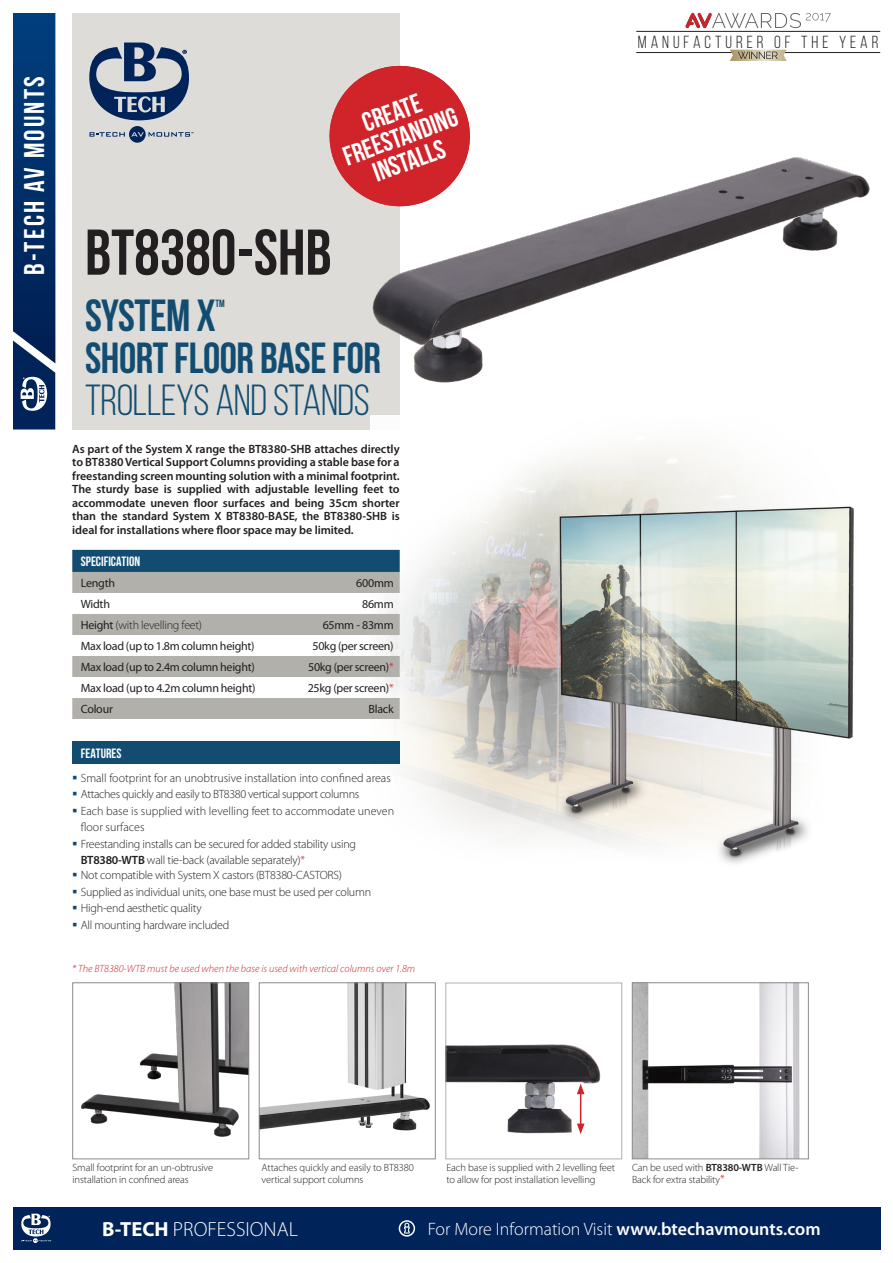
<style>
.page{position:relative;width:893px;height:1263px;background:#fff}
.page>*{position:absolute;margin:0;border:0;box-sizing:border-box;transform-origin:0 0}
.t1{font:700 64.5px "Bebas Neue";color:#231f20}
.t2{font:700 45px "Bebas Neue";letter-spacing:-.01em;color:#124d71}
.t3{font:700 43.5px "Bebas Neue";letter-spacing:-.01em;color:#124d71}
.t4{font:43.5px "Bebas Neue";letter-spacing:-.01em;color:#124d71}
.t5{font:700 28.5px "Bebas Neue";letter-spacing:.08em;color:#fff}
.t6{font:27px/25.3px "Bebas Neue";color:#fff;text-align:center}
.t7{font:300 20.55px "Myriad Pro";color:#fff}
.t8{font:300 18px "Myriad Pro";color:#fff}
.t9{font:17.55px "Bebas Neue";letter-spacing:.225em;color:#231f20}
.t10{font:700 13.5px "Bebas Neue";color:#fff}
.t11{font:600 12px/13.5px "Myriad Pro";letter-spacing:-.005em;color:#231f20;text-align:justify}
.t12{font:300 12px/16.5px "Myriad Pro";letter-spacing:-.02em;color:#231f20}
.t13{font:12px "Myriad Pro";letter-spacing:-.02em;color:#231f20}
.t14{font:300 12px/16.5px "Myriad Pro";color:#231f20}
.t15{font:300 10.5px/12px "Myriad Pro";letter-spacing:-.01em;color:#231f20}
.t16{font:italic 300 10.5px "Myriad Pro";color:#d1232a}
.t17{font:700 10.5px "Bebas Neue";color:#124d71}
.s1{font-weight:400}
.s2{font-weight:300;color:#d1232a}
.s3{font-weight:600}
.s4{color:#d1232a}
.s5{font-size:12px;color:#d1232a}
.s6{font-weight:700}
</style>
<div class="page">
<div style="left:72px;top:6px;width:328px;height:423px;background:#dddcd9"></div>
<svg style="left:89px;top:43px;width:100px;height:77px"></svg>
<svg style="left:90px;top:126px;width:103px;height:17px"></svg>
<svg style="left:13px;top:13px;width:42px;height:416px;background:#0c376d"></svg>
<div style="left:0;top:0;width:893px;height:13px;background:#fff"></div>
<div style="left:13px;top:1208px;width:867px;height:42px;background:#002359"></div>
<svg style="left:21px;top:1214px;width:31px;height:29px"></svg>
<svg style="left:399px;top:1220px;width:16px;height:16px"></svg>
<img style="left:371px;top:415px;width:483px;height:449px">
<img style="left:372px;top:157px;width:498px;height:226px">
<div style="left:72px;top:742px;width:328px;height:22px;background:#124d71"></div>
<div style="left:72px;top:550px;width:328px;height:22px;background:#124d71"></div>
<svg style="left:72px;top:572px;width:328px;height:147px;fill:#b1b0aa"></svg>
<svg style="left:329px;top:65px;width:150px;height:150px"></svg>
<img style="left:634px;top:984px;width:166px;height:173px">
<div style="left:632px;top:982px;width:176px;height:177px;border:1px solid #8b8b87"></div>
<img style="left:81px;top:984px;width:166px;height:153px">
<div style="left:72px;top:982px;width:177px;height:177px;border:1px solid #8b8b87"></div>
<img style="left:447px;top:1044px;width:154px;height:90px">
<div style="left:445px;top:982px;width:177px;height:177px;border:1px solid #b1b0aa"></div>
<hr style="left:580px;top:1092px;width:1px;height:34px;background:#d1232a">
<svg style="left:577px;top:1084px;width:7px;height:10px"></svg>
<svg style="left:577px;top:1123px;width:7px;height:11px"></svg>
<hr style="left:636px;top:31px;width:244px;height:1px;background:#231f20">
<hr style="left:636px;top:52px;width:244px;height:1px;background:#231f20">
<svg style="left:730px;top:50px;width:57px;height:11px"></svg>
<img style="left:685px;top:13px;width:27px;height:15px">
<svg style="left:712px;top:13px;width:119px;height:15px"></svg>
<img style="left:261px;top:984px;width:169px;height:147px">
<div style="left:259px;top:982px;width:176px;height:177px;border:1px solid #8b8b87"></div>
<h3 class="t5" style="left:19px;top:275px;width:200px;rotate:-90deg">B-TECH AV MOUNTS</h3>
<p class="t6" style="left:331px;top:121px;width:121px;rotate:-20deg">create freestanding</p>
<p class="t6" style="left:370px;top:161px;width:76px;rotate:-20deg">installs</p>
<p class="t1" style="left:85px;top:217px;width:248px">BT8380-SHB</p>
<p class="t2" style="left:85px;top:291px;width:132px">SYSTEM X</p>
<p class="t17" style="left:216px;top:297px;width:11px">TM</p>
<p class="t3" style="left:85px;top:334px;width:297px">SHORT FLOOR BASE FOR</p>
<p class="t4" style="left:85px;top:376px;width:286px">TROLLEYS AND STANDS</p>
<p class="t11" style="left:72px;top:442px;width:329px">As part of the System X range the BT8380-SHB attaches directly to BT8380 Vertical Support Columns providing a stable base for a freestanding screen mounting solution with a minimal footprint.<br>The sturdy base is supplied with adjustable levelling feet to accommodate uneven floor surfaces and being 35cm shorter than the standard System X BT8380-BASE, the BT8380-SHB is ideal for installations where floor space may be limited.</p>
<p class="t10" style="left:81px;top:554px;width:61px">SPECIFICATION</p>
<p class="t13" style="left:81px;top:575px;width:36px">Length</p>
<p class="t13" style="left:356px;top:575px;width:39px">600mm</p>
<p class="t13" style="left:81px;top:596px;width:31px">Width</p>
<p class="t13" style="left:362px;top:596px;width:33px">86mm</p>
<p class="t12" style="left:81px;top:617px;width:123px"><span class="s1">Height</span> (with levelling feet)</p>
<p class="t13" style="left:323px;top:617px;width:73px">65mm - 83mm</p>
<p class="t13" style="left:81px;top:638px;width:175px">Max load (up to 1.8m column height)</p>
<p class="t13" style="left:312px;top:638px;width:83px">50kg (per screen)</p>
<p class="t13" style="left:81px;top:659px;width:176px">Max load (up to 2.4m column height)</p>
<p class="t13" style="left:308px;top:659px;width:87px">50kg (per screen)<span class="s2">*</span></p>
<p class="t13" style="left:81px;top:680px;width:176px">Max load (up to 4.2m column height)</p>
<p class="t13" style="left:308px;top:680px;width:87px">25kg (per screen)<span class="s2">*</span></p>
<p class="t13" style="left:81px;top:701px;width:34px">Colour</p>
<p class="t13" style="left:369px;top:701px;width:27px">Black</p>
<p class="t10" style="left:81px;top:746px;width:42px">FEATURES</p>
<p class="t14" style="left:81px;top:769px;width:312px">Small footprint for an unobtrusive installation into confined areas</p>
<p class="t12" style="left:81px;top:786px;width:280px">Attaches quickly and easily to BT8380 vertical support columns</p>
<p class="t14" style="left:81px;top:802px;width:315px">Each base is supplied with levelling feet to accommodate uneven floor surfaces</p>
<p class="t12" style="left:81px;top:835px;width:277px">Freestanding installs can be secured for added stability using<br><span class="s3">BT8380-WTB</span> wall tie-back (available separately)<span class="s4">*</span></p>
<p class="t12" style="left:81px;top:867px;width:263px">Not compatible with System X castors (BT8380-CASTORS)</p>
<p class="t12" style="left:81px;top:883px;width:292px">Supplied as individual units, one base must be used per column</p>
<p class="t12" style="left:81px;top:900px;width:122px">High-end aesthetic quality</p>
<p class="t12" style="left:81px;top:916px;width:150px">All mounting hardware included</p>
<p class="t16" style="left:72px;top:962px;width:344px">* The BT8380-WTB must be used when the base is used with vertical columns over 1.8m</p>
<p class="t9" style="left:638px;top:32px;width:242px">MANUFACTURER OF THE YEAR</p>
<p class="t15" style="left:72px;top:1161px;width:142px">Small footprint for an un-obtrusive</p>
<p class="t15" style="left:72px;top:1173px;width:118px">installation in confined areas</p>
<p class="t15" style="left:446px;top:1161px;width:170px">Each base is supplied with 2 levelling feet to allow for post installation levelling</p>
<p class="t15" style="left:262px;top:1161px;width:154px">Attaches quickly and easily to BT8380 vertical support columns</p>
<p class="t15" style="left:632px;top:1161px;width:168px">Can be used with <span class="s3">BT8380-WTB</span> Wall Tie-<br>Back for extra stability<span class="s5">*</span></p>
<h3 class="t7" style="left:102px;top:1217px;width:197px"><span class="s6">B-TECH</span> PROFESSIONAL</h3>
<h3 class="t8" style="left:428px;top:1218px;width:394px">For More Information Visit <span class="s3">www.btechavmounts.com</span></h3>
</div>
